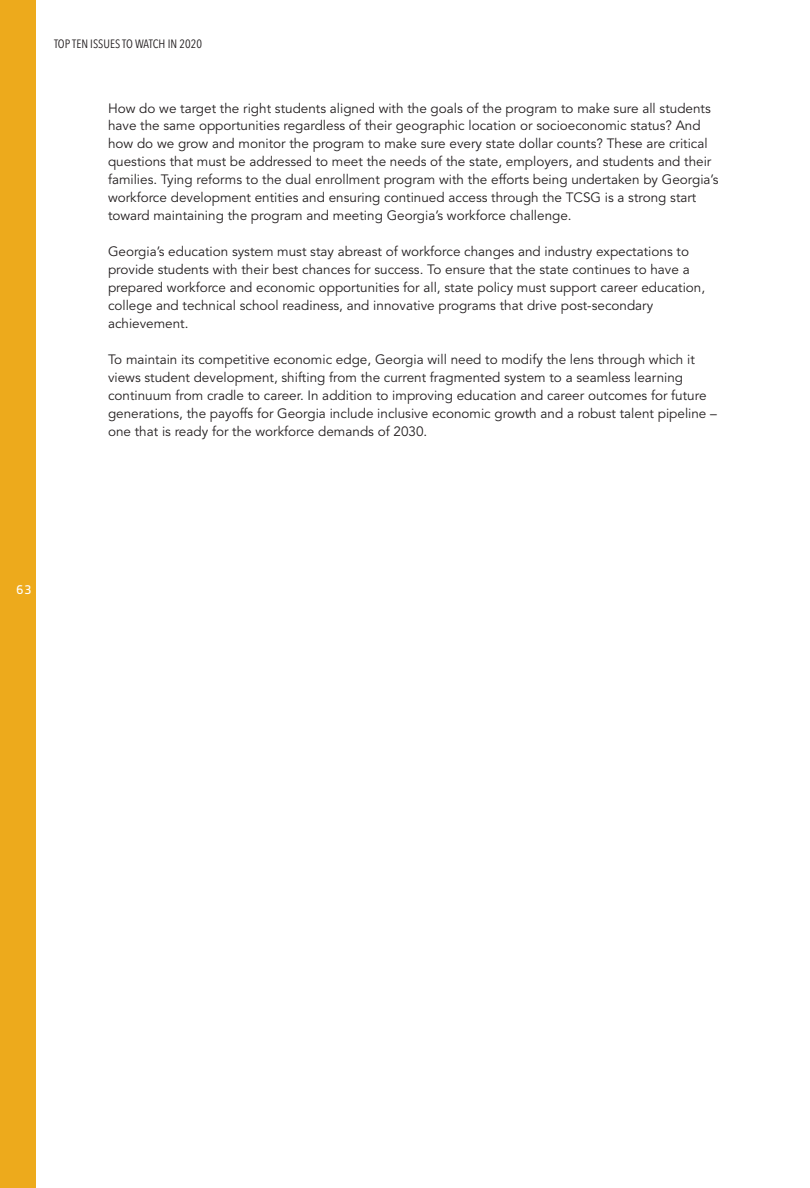
<style>
.page{position:relative;width:810px;height:1188px;background:#fff}
.page>*{position:absolute;margin:0;border:0;box-sizing:border-box;transform-origin:0 0}
.t1{font:13.5px/18px "Avenir";color:#231f20}
.t2{font:13.5px "Knight Sans";color:#fff}
.t3{font:12px "Avenir Next Condensed";color:#231f20}
</style>
<div class="page">
<div style="left:0;top:0;width:36px;height:1188px;background:#edaa1c"></div>
<p class="t3" style="left:54px;top:37px;width:150px">TOP TEN ISSUES TO WATCH IN 2020</p>
<p class="t1" style="left:108px;top:100px;width:612px">How do we target the right students aligned with the goals of the program to make sure all students have the same opportunities regardless of their geographic location or socioeconomic status? And how do we grow and monitor the program to make sure every state dollar counts? These are critical questions that must be addressed to meet the needs of the state, employers, and students and their families. Tying reforms to the dual enrollment program with the efforts being undertaken by Georgia’s workforce development entities and ensuring continued access through the TCSG is a strong start toward maintaining the program and meeting Georgia’s workforce challenge.</p>
<p class="t1" style="left:108px;top:244px;width:599px">Georgia’s education system must stay abreast of workforce changes and industry expectations to provide students with their best chances for success. To ensure that the state continues to have a prepared workforce and economic opportunities for all, state policy must support career education, college and technical school readiness, and innovative programs that drive post-secondary achievement.</p>
<p class="t1" style="left:108px;top:352px;width:610px">To maintain its competitive economic edge, Georgia will need to modify the lens through which it views student development, shifting from the current fragmented system to a seamless learning continuum from cradle to career. In addition to improving education and career outcomes for future generations, the payoffs for Georgia include inclusive economic growth and a robust talent pipeline – one that is ready for the workforce demands of 2030.</p>
<p class="t2" style="left:16px;top:585px;width:17px">63</p>
</div>
